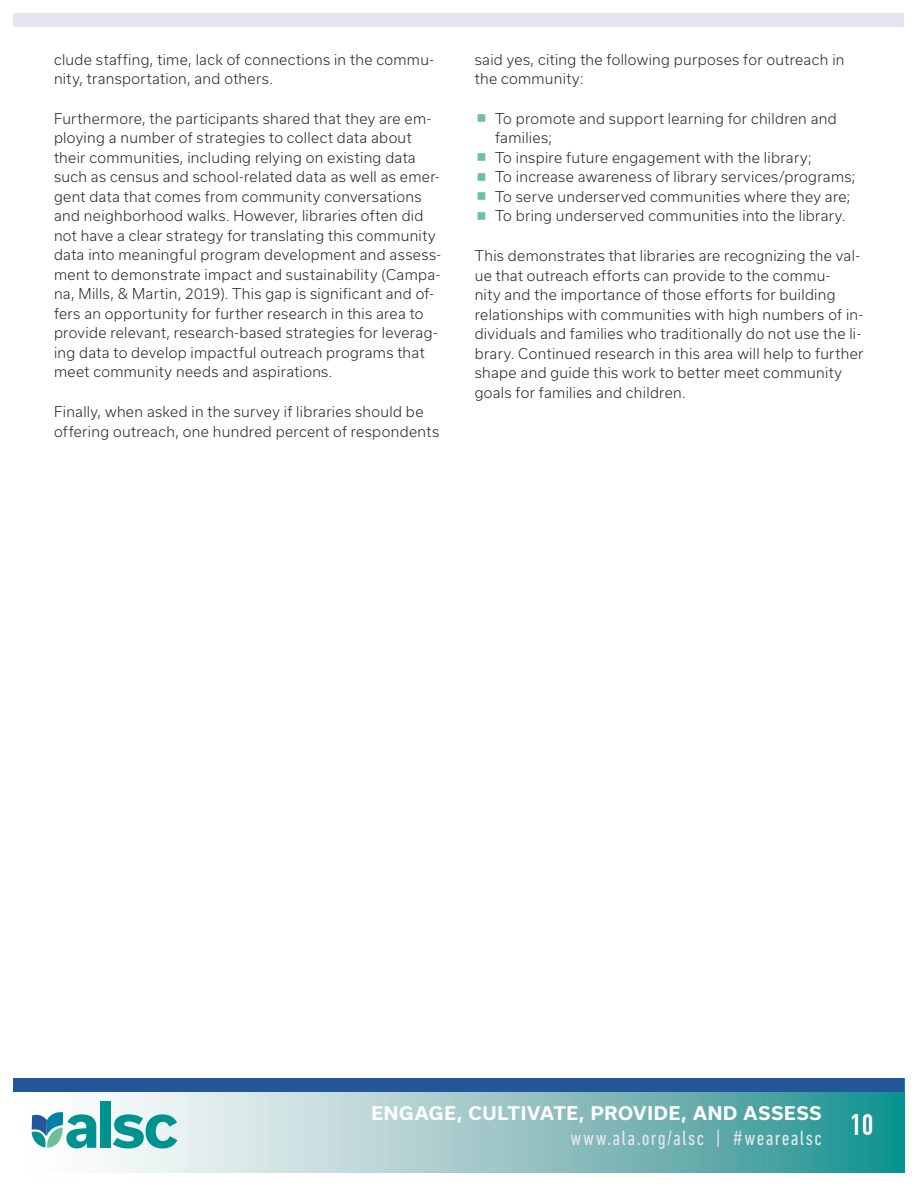
<style>
.page{position:relative;width:918px;height:1188px;background:#fff}
.page>*{position:absolute;margin:0;border:0;box-sizing:border-box;transform-origin:0 0}
.t1{font:condensed 21px "DIN Next LT Pro";letter-spacing:.06em;color:#e4e5f0}
.t2{font:700 18px "Usual";letter-spacing:.045em;color:#fff}
.t3{font:300 14.25px/19.5px "Usual";letter-spacing:.025em;color:#231f20}
</style>
<div class="page">
<svg style="left:31px;top:1092px;width:873px;height:81px;background:#95c6c6"></svg>
<div style="left:14px;top:14px;width:890px;height:13px;background:#e4e5f0"></div>
<div style="left:14px;top:1078px;width:890px;height:14px;background:#245799"></div>
<svg style="left:32px;top:1112px;width:64px;height:36px"></svg>
<div style="left:101px;top:1101px;width:10px;height:47px;background:#00928f"></div>
<svg style="left:113px;top:1114px;width:64px;height:34px;background:#66bcba"></svg>
<p class="t3" style="left:54px;top:50px;width:382px">clude staffing, time, lack of connections in the commu&shy;nity, transportation, and others.</p>
<p class="t3" style="left:54px;top:109px;width:389px">Furthermore, the participants shared that they are em&shy;ploying a number of strategies to collect data about their communities, including relying on existing data such as census and school-related data as well as emer&shy;gent data that comes from community conversations and neighborhood walks. However, libraries often did not have a clear strategy for translating this community data into meaningful program development and assess&shy;ment to demonstrate impact and sustainability (Campa&shy;na, Mills, &amp; Martin, 2019). This gap is significant and of&shy;fers an opportunity for further research in this area to provide relevant, research-based strategies for leverag&shy;ing data to develop impactful outreach programs that meet community needs and aspirations.</p>
<p class="t3" style="left:54px;top:402px;width:387px">Finally, when asked in the survey if libraries should be offering outreach, one hundred percent of respondents</p>
<p class="t3" style="left:475px;top:49px;width:371px">said yes, citing the following purposes for outreach in the community:</p>
<p class="t3" style="left:495px;top:109px;width:362px">To promote and support learning for children and families;<br>To inspire future engagement with the library;<br>To increase awareness of library services/programs; To serve underserved communities where they are; To bring underserved communities into the library.</p>
<p class="t3" style="left:475px;top:246px;width:390px">This demonstrates that libraries are recognizing the val&shy;ue that outreach efforts can provide to the commu-<br>nity and the importance of those efforts for building relationships with communities with high numbers of in&shy;dividuals and families who traditionally do not use the li&shy;brary. Continued research in this area will help to further shape and guide this work to better meet community goals for families and children.</p>
<p class="t2" style="left:371px;top:1103px;width:452px">ENGAGE, CULTIVATE, PROVIDE, AND ASSESS</p>
<h1 class="t1" style="left:570px;top:1126px;width:304px">www.ala.org/alsc | #wearealsc <sup>10</sup></h1>
</div>
